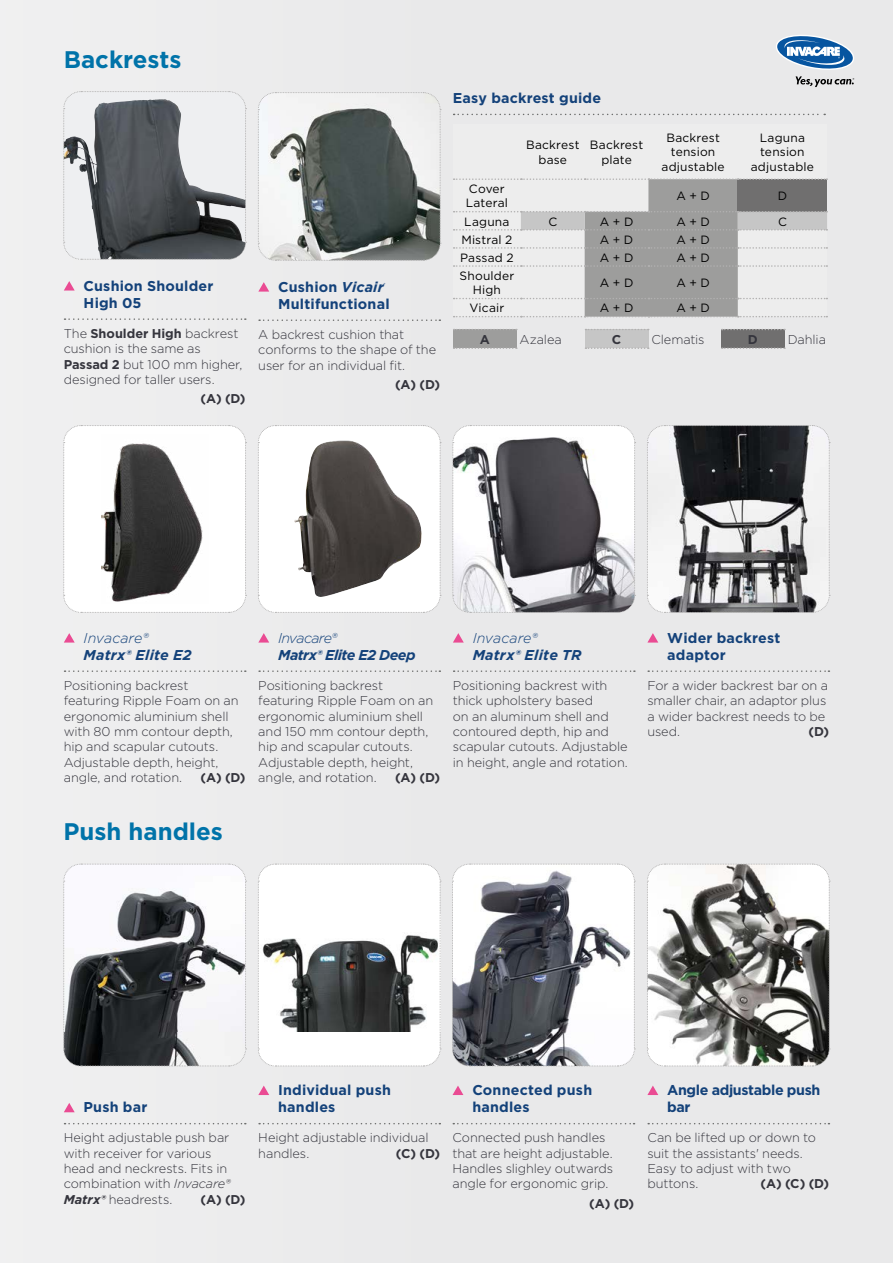
<style>
.page{position:relative;width:893px;height:1263px;background:#e9e9ea}
.page>*{position:absolute;margin:0;border:0;box-sizing:border-box;transform-origin:0 0}
.t1{font:700 24px "Gotham";color:#0073a9}
.t2{font:700 14.25px/17.2px "Gotham";letter-spacing:.015em;color:#14427a}
.t3{font:italic 700 14.25px "Gotham";letter-spacing:.01em;color:#14427a}
.t4{font:700 14.25px/17.2px "Gotham";letter-spacing:-.025em;color:#14427a}
.t5{font:italic 300 14.25px "Gotham";letter-spacing:-.005em;color:#14427a}
.t6{font:italic 700 14.25px "Gotham";letter-spacing:-.035em;color:#14427a}
.t7{font:italic 300 14.25px "Gotham";letter-spacing:-.045em;color:#14427a}
.t8{font:300 12.75px/15.3px "Gotham";letter-spacing:-.01em;color:#35353d}
.t9{font:700 12.75px "Gotham";color:#35353d}
.t10{font:12px/14.4px "Gotham";letter-spacing:.015em;color:#000;text-align:center}
.t11{font:italic 700 4.35px "Gotham";color:#14427a}
.s1{font-weight:700}
.s2{font-style:italic}
.s3{font-weight:700;font-style:italic}
</style>
<div class="page">
<svg style="left:776px;top:35px;width:78px;height:52px;background:#98b2cb"></svg>
<svg style="left:63px;top:91px;width:184px;height:169px;background:#8d9093"></svg>
<svg style="left:258px;top:92px;width:183px;height:169px"></svg>
<svg style="left:65px;top:318px;width:181px;height:2px"></svg>
<svg style="left:64px;top:281px;width:11px;height:9px"></svg>
<svg style="left:259px;top:319px;width:181px;height:2px"></svg>
<svg style="left:258px;top:282px;width:11px;height:10px"></svg>
<svg style="left:454px;top:114px;width:371px;height:1px"></svg>
<div style="left:453px;top:124px;width:374px;height:193px;background:#ededed"></div>
<svg style="left:454px;top:178px;width:373px;height:139px;background:#c5c5c5"></svg>
<svg style="left:63px;top:425px;width:184px;height:188px"></svg>
<svg style="left:258px;top:425px;width:183px;height:188px"></svg>
<svg style="left:65px;top:670px;width:181px;height:2px"></svg>
<svg style="left:64px;top:633px;width:11px;height:9px"></svg>
<svg style="left:259px;top:670px;width:181px;height:2px"></svg>
<svg style="left:258px;top:633px;width:11px;height:9px"></svg>
<svg style="left:452px;top:425px;width:184px;height:188px"></svg>
<svg style="left:454px;top:670px;width:181px;height:2px"></svg>
<svg style="left:453px;top:633px;width:11px;height:9px"></svg>
<svg style="left:647px;top:425px;width:183px;height:188px"></svg>
<svg style="left:648px;top:670px;width:181px;height:2px"></svg>
<svg style="left:647px;top:633px;width:11px;height:9px"></svg>
<svg style="left:258px;top:863px;width:183px;height:204px"></svg>
<svg style="left:259px;top:1123px;width:181px;height:1px"></svg>
<svg style="left:258px;top:1085px;width:11px;height:10px"></svg>
<svg style="left:647px;top:863px;width:183px;height:204px"></svg>
<svg style="left:648px;top:1123px;width:181px;height:1px"></svg>
<svg style="left:647px;top:1085px;width:11px;height:10px"></svg>
<svg style="left:63px;top:863px;width:184px;height:204px"></svg>
<svg style="left:65px;top:1123px;width:181px;height:1px"></svg>
<svg style="left:64px;top:1103px;width:11px;height:9px"></svg>
<svg style="left:452px;top:863px;width:183px;height:204px"></svg>
<svg style="left:453px;top:1123px;width:181px;height:1px"></svg>
<svg style="left:452px;top:1085px;width:11px;height:10px"></svg>
<div style="left:721px;top:330px;width:64px;height:18px;background:#706f6f"></div>
<svg style="left:722px;top:329px;width:63px;height:1px"></svg>
<svg style="left:722px;top:347px;width:63px;height:2px"></svg>
<div style="left:585px;top:330px;width:63px;height:18px;background:#c6c6c6"></div>
<svg style="left:585px;top:329px;width:64px;height:1px"></svg>
<svg style="left:585px;top:347px;width:64px;height:2px"></svg>
<div style="left:453px;top:330px;width:64px;height:18px;background:#9d9d9c"></div>
<svg style="left:454px;top:329px;width:63px;height:1px"></svg>
<svg style="left:454px;top:348px;width:63px;height:1px"></svg>
<h1 class="t1" style="left:64px;top:44px;width:119px">Backrests</h1>
<p class="t2" style="left:84px;top:277px;width:131px">Cushion Shoulder<br>High 05</p>
<p class="t8" style="left:64px;top:325px;width:180px">The <span class="s1">Shoulder High</span> backrest cushion is the same as<br><span class="s1">Passad 2</span> but 100 mm higher, designed for taller users.</p>
<p class="t9" style="left:200px;top:390px;width:47px">(A) (D)</p>
<p class="t2" style="left:278px;top:278px;width:107px">Cushion <span class="s2">Vicair</span></p>
<p class="t11" style="left:384px;top:282px;width:3px">®</p>
<p class="t2" style="left:278px;top:295px;width:113px">Multifunctional</p>
<p class="t8" style="left:258px;top:326px;width:179px">A backrest cushion that conforms to the shape of the user for an individual fit.</p>
<p class="t9" style="left:395px;top:376px;width:47px">(A) (D)</p>
<p class="t2" style="left:453px;top:89px;width:150px">Easy backrest guide</p>
<p class="t10" style="left:526px;top:137px;width:55px">Backrest base</p>
<p class="t10" style="left:590px;top:137px;width:55px">Backrest plate</p>
<p class="t10" style="left:661px;top:130px;width:65px">Backrest tension adjustable</p>
<p class="t10" style="left:751px;top:130px;width:65px">Laguna tension adjustable</p>
<p class="t10" style="left:466px;top:181px;width:44px;text-align:left">Cover<br>Lateral</p>
<p class="t10" style="left:676px;top:189px;width:35px">A + D</p>
<p class="t10" style="left:778px;top:189px;width:11px">D</p>
<p class="t10" style="left:464px;top:214px;width:47px">Laguna</p>
<p class="t10" style="left:548px;top:214px;width:10px">C</p>
<p class="t10" style="left:600px;top:214px;width:35px">A + D</p>
<p class="t10" style="left:676px;top:214px;width:35px">A + D</p>
<p class="t10" style="left:778px;top:214px;width:10px">C</p>
<p class="t10" style="left:461px;top:232px;width:53px">Mistral 2</p>
<p class="t10" style="left:600px;top:232px;width:35px">A + D</p>
<p class="t10" style="left:676px;top:232px;width:35px">A + D</p>
<p class="t10" style="left:460px;top:250px;width:55px">Passad 2</p>
<p class="t10" style="left:600px;top:250px;width:35px">A + D</p>
<p class="t10" style="left:676px;top:250px;width:35px">A + D</p>
<p class="t10" style="left:459px;top:268px;width:56px">Shoulder<br>High</p>
<p class="t10" style="left:600px;top:275px;width:35px">A + D</p>
<p class="t10" style="left:676px;top:275px;width:35px">A + D</p>
<p class="t10" style="left:469px;top:301px;width:36px">Vicair</p>
<p class="t10" style="left:600px;top:301px;width:35px">A + D</p>
<p class="t10" style="left:676px;top:301px;width:35px">A + D</p>
<p class="t9" style="left:480px;top:331px;width:12px">A</p>
<p class="t8" style="left:520px;top:331px;width:44px">Azalea</p>
<p class="t9" style="left:612px;top:331px;width:11px">C</p>
<p class="t8" style="left:651px;top:331px;width:55px">Clematis</p>
<p class="t9" style="left:748px;top:331px;width:11px">D</p>
<p class="t8" style="left:788px;top:331px;width:40px">Dahlia</p>
<p class="t5" style="left:84px;top:628px;width:66px">Invacare®</p>
<p class="t3" style="left:84px;top:645px;width:110px">Matrx® Elite E2</p>
<p class="t8" style="left:64px;top:677px;width:176px">Positioning backrest featuring Ripple Foam on an ergonomic aluminium shell with 80 mm contour depth, hip and scapular cutouts.<br>Adjustable depth, height, angle, and rotation.</p>
<p class="t9" style="left:200px;top:769px;width:47px">(A) (D)</p>
<p class="t7" style="left:278px;top:628px;width:61px">Invacare®</p>
<p class="t6" style="left:278px;top:645px;width:139px">Matrx® Elite E2 Deep</p>
<p class="t8" style="left:258px;top:677px;width:176px">Positioning backrest featuring Ripple Foam on an ergonomic aluminium shell and 150 mm contour depth, hip and scapular cutouts.<br>Adjustable depth, height, angle, and rotation.</p>
<p class="t9" style="left:395px;top:769px;width:47px">(A) (D)</p>
<p class="t5" style="left:473px;top:628px;width:66px">Invacare®</p>
<p class="t3" style="left:473px;top:645px;width:110px">Matrx® Elite TR</p>
<p class="t8" style="left:453px;top:677px;width:176px">Positioning backrest with thick upholstery based<br>on an aluminum shell and contoured depth, hip and scapular cutouts. Adjustable in height, angle and rotation.</p>
<h1 class="t1" style="left:63px;top:815px;width:161px">Push handles</h1>
<p class="t2" style="left:667px;top:629px;width:115px">Wider backrest adaptor</p>
<p class="t8" style="left:647px;top:677px;width:182px">For a wider backrest bar on a smaller chair, an adaptor plus a wider backrest needs to be used.</p>
<p class="t9" style="left:809px;top:723px;width:22px">(D)</p>
<p class="t2" style="left:84px;top:1098px;width:65px">Push bar</p>
<p class="t8" style="left:64px;top:1130px;width:168px">Height adjustable push bar with receiver for various head and neckrests. Fits in combination with <span class="s2">Invacare®<br></span><span class="s3">Matrx®</span> headrests.</p>
<p class="t9" style="left:200px;top:1191px;width:47px">(A) (D)</p>
<p class="t2" style="left:278px;top:1081px;width:114px">Individual push handles</p>
<p class="t8" style="left:258px;top:1130px;width:172px">Height adjustable individual handles.</p>
<p class="t9" style="left:396px;top:1145px;width:46px">(C) (D)</p>
<p class="t2" style="left:472px;top:1081px;width:121px">Connected push handles</p>
<p class="t8" style="left:452px;top:1130px;width:162px">Connected push handles that are height adjustable.<br>Handles slighley outwards angle for ergonomic grip.</p>
<p class="t9" style="left:589px;top:1195px;width:47px">(A) (D)</p>
<p class="t4" style="left:667px;top:1081px;width:155px">Angle adjustable push bar</p>
<p class="t8" style="left:647px;top:1130px;width:170px">Can be lifted up or down to suit the assistants' needs.<br>Easy to adjust with two buttons.</p>
<p class="t9" style="left:760px;top:1175px;width:70px">(A) (C) (D)</p>
</div>
